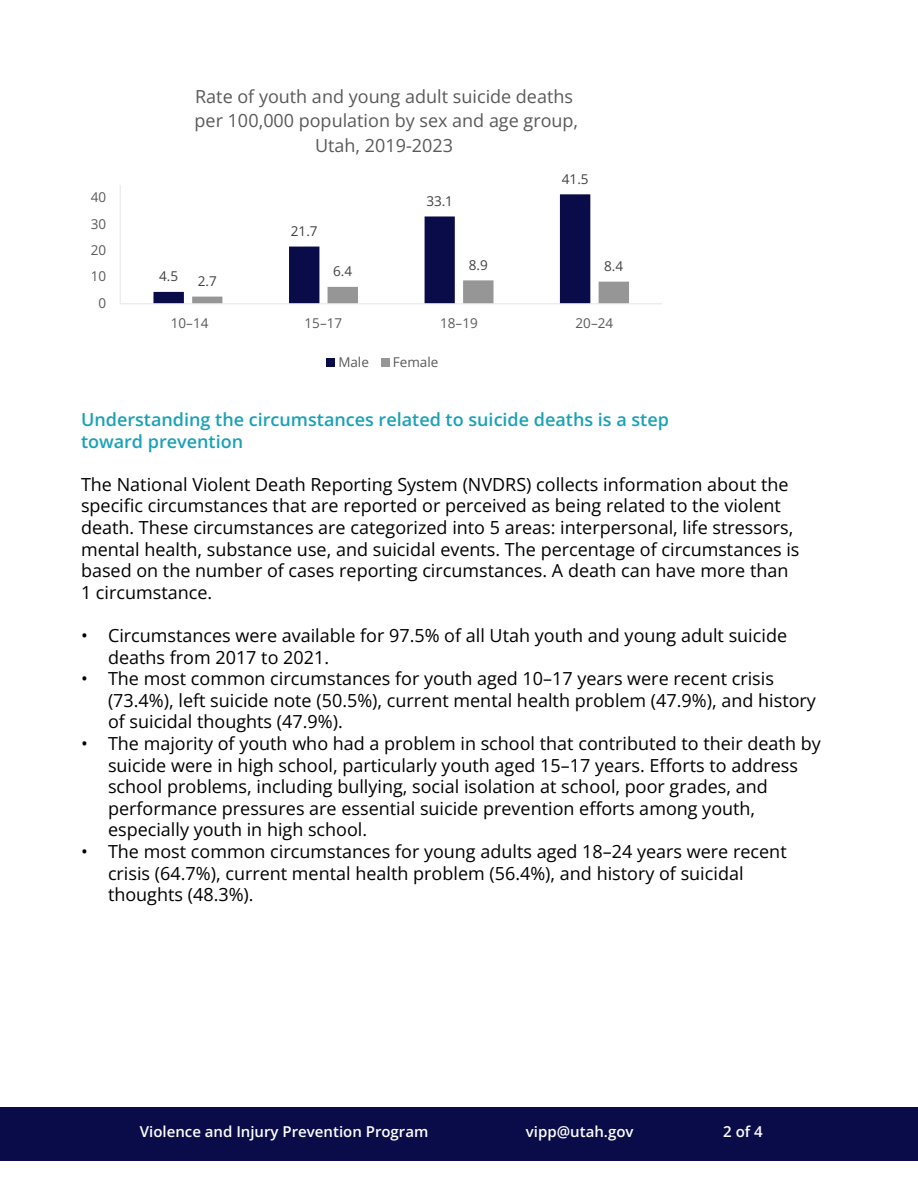
<style>
.page{position:relative;width:918px;height:1188px;background:#fff}
.page>*{position:absolute;margin:0;border:0;box-sizing:border-box;transform-origin:0 0}
.t1{font:18px/21.6px "Open Sans";color:#000}
.t2{font:18px/24.5px "Open Sans";color:#595959;text-align:center}
.t3{font:600 18px/21.6px "Open Sans";color:#1aa1b7}
.t4{font:600 15px "Open Sans";color:#fff}
.t5{font:13.5px "Open Sans";color:#595959}
.t6{font:13.5px "Open Sans";color:#404040}
</style>
<div class="page">
<div style="left:0;top:1107px;width:918px;height:54px;background:#0a0c4a"></div>
<svg style="left:153px;top:194px;width:437px;height:109px"></svg>
<svg style="left:192px;top:280px;width:437px;height:23px"></svg>
<hr style="left:120px;top:185px;width:1px;height:119px;background:#e8e8e8">
<hr style="left:120px;top:303px;width:542px;height:1px;background:#e8e8e8">
<div style="left:326px;top:359px;width:9px;height:8px;background:#0a0c4a"></div>
<div style="left:381px;top:359px;width:8px;height:8px;background:#969696"></div>
<p class="t2" style="left:195px;top:84px;width:385px">Rate of youth and young adult suicide deaths per 100,000 population by sex and age group,<br>Utah, 2019-2023</p>
<p class="t5" style="left:91px;top:188px;width:17px">40</p>
<p class="t5" style="left:91px;top:214px;width:17px">30</p>
<p class="t5" style="left:91px;top:241px;width:17px">20</p>
<p class="t5" style="left:91px;top:267px;width:17px">10</p>
<p class="t5" style="left:99px;top:294px;width:9px">0</p>
<p class="t6" style="left:159px;top:267px;width:21px">4.5</p>
<p class="t6" style="left:198px;top:272px;width:21px">2.7</p>
<p class="t6" style="left:291px;top:222px;width:28px">21.7</p>
<p class="t6" style="left:333px;top:262px;width:21px">6.4</p>
<p class="t6" style="left:426px;top:192px;width:28px">33.1</p>
<p class="t6" style="left:562px;top:169px;width:28px">41.5</p>
<p class="t6" style="left:469px;top:255px;width:21px">8.9</p>
<p class="t6" style="left:604px;top:257px;width:21px">8.4</p>
<p class="t5" style="left:171px;top:314px;width:39px">10–14</p>
<p class="t5" style="left:305px;top:314px;width:39px">15–17</p>
<p class="t5" style="left:440px;top:314px;width:39px">18–19</p>
<p class="t5" style="left:576px;top:314px;width:39px">20–24</p>
<p class="t5" style="left:338px;top:353px;width:32px">Male</p>
<p class="t5" style="left:393px;top:353px;width:47px">Female</p>
<p class="t3" style="left:81px;top:408px;width:589px">Understanding the circumstances related to suicide deaths is a step toward prevention</p>
<p class="t1" style="left:81px;top:473px;width:720px">The National Violent Death Reporting System (NVDRS) collects information about the specific circumstances that are reported or perceived as being related to the violent death. These circumstances are categorized into 5 areas: interpersonal, life stressors, mental health, substance use, and suicidal events. The percentage of circumstances is based on the number of cases reporting circumstances. A death can have more than 1 circumstance.</p>
<p class="t1" style="left:108px;top:624px;width:681px;text-indent:-27px">• Circumstances were available for 97.5% of all Utah youth and young adult suicide deaths from 2017 to 2021.</p>
<p class="t1" style="left:108px;top:667px;width:709px;text-indent:-27px">• The most common circumstances for youth aged 10–17 years were recent crisis (73.4%), left suicide note (50.5%), current mental health problem (47.9%), and history of suicidal thoughts (47.9%).</p>
<p class="t1" style="left:108px;top:732px;width:714px;text-indent:-27px">• The majority of youth who had a problem in school that contributed to their death by suicide were in high school, particularly youth aged 15–17 years. Efforts to address school problems, including bullying, social isolation at school, poor grades, and performance pressures are essential suicide prevention efforts among youth, especially youth in high school.</p>
<p class="t1" style="left:108px;top:840px;width:680px;text-indent:-27px">• The most common circumstances for young adults aged 18–24 years were recent crisis (64.7%), current mental health problem (56.4%), and history of suicidal thoughts (48.3%).</p>
<p class="t4" style="left:140px;top:1121px;width:290px">Violence and Injury Prevention Program</p>
<p class="t4" style="left:526px;top:1121px;width:109px">vipp@utah.gov</p>
<p class="t4" style="left:723px;top:1121px;width:41px">2 of 4</p>
</div>
